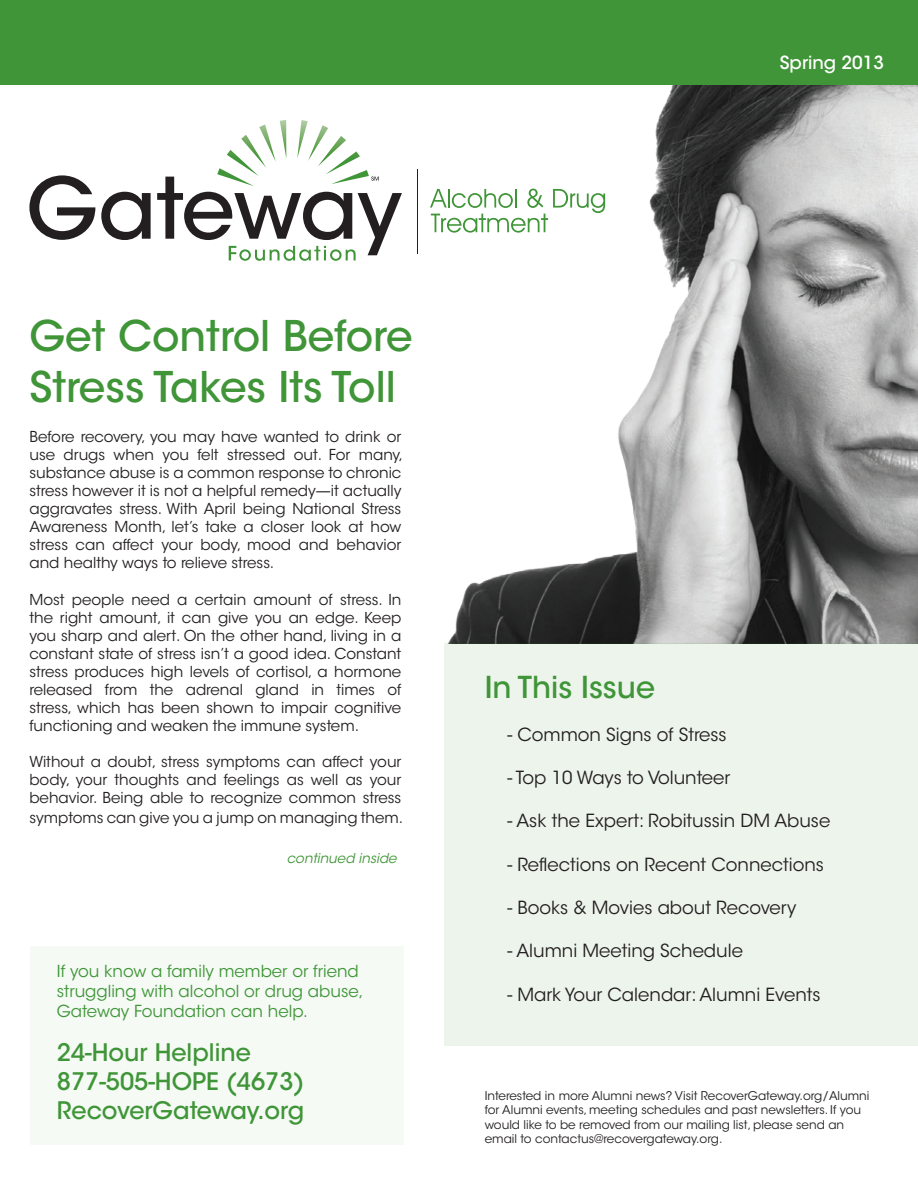
<style>
.page{position:relative;width:918px;height:1188px;background:#fff}
.page>*{position:absolute;margin:0;border:0;box-sizing:border-box;transform-origin:0 0}
.t1{font:500 42px/50.4px "ITC Avant Garde Std";color:#3f9537}
.t2{font:500 30px "ITC Avant Garde Std";color:#3f9537}
.t3{font:500 24px/28.8px "ITC Avant Garde Std";color:#3f9537}
.t4{font:18px "ITC Avant Garde Std";color:#231f20}
.t5{font:500 18px "ITC Avant Garde Std";color:#fff}
.t6{font:16.5px/19.8px "ITC Avant Garde Std";color:#3f9537}
.t7{font:15px/18px "ITC Avant Garde Std";color:#231f20;text-align:justify}
.t8{font:italic 13.5px "ITC Avant Garde Std";color:#3f9537}
.t9{font:12px/14.4px "ITC Avant Garde Std";color:#231f20}
</style>
<div class="page">
<img style="left:29px;top:84px;width:889px;height:559px">
<div style="left:30px;top:946px;width:374px;height:198px;background:#f5faf5"></div>
<div style="left:444px;top:643px;width:474px;height:403px;background:#ecf4eb"></div>
<div style="left:0;top:0;width:918px;height:84px;background:#3f9537"></div>
<svg style="left:29px;top:175px;width:66px;height:65px"></svg>
<svg style="left:101px;top:192px;width:50px;height:48px"></svg>
<svg style="left:430px;top:189px;width:175px;height:44px"></svg>
<hr style="left:417px;top:169px;width:1px;height:85px;background:#231f20">
<svg style="left:157px;top:120px;width:245px;height:141px"></svg>
<p class="t5" style="left:780px;top:51px;width:106px">Spring 2013</p>
<h1 class="t1" style="left:29px;top:311px;width:385px">Get Control Before<br>Stress Takes Its Toll</h1>
<p class="t7" style="left:29px;top:428px;width:375px">Before recovery, you may have wanted to drink or use drugs when you felt stressed out. For many, substance abuse is a common response to chronic stress however it is not a helpful remedy—it actually aggravates stress. With April being National Stress Awareness Month, let’s take a closer look at how stress can affect your body, mood and behavior and healthy ways to relieve stress.</p>
<p class="t7" style="left:29px;top:591px;width:373px">Most people need a certain amount of stress. In the right amount, it can give you an edge. Keep you sharp and alert. On the other hand, living in a constant state of stress isn’t a good idea. Constant stress produces high levels of cortisol, a hormone released from the adrenal gland in times of stress, which has been shown to impair cognitive functioning and weaken the immune system.</p>
<p class="t7" style="left:29px;top:753px;width:373px">Without a doubt, stress symptoms can affect your body, your thoughts and feelings as well as your behavior. Being able to recognize common stress</p>
<p class="t7" style="left:29px;top:809px;width:375px">symptoms can give you a jump on managing them.</p>
<p class="t8" style="left:287px;top:850px;width:111px">continued inside</p>
<p class="t6" style="left:57px;top:962px;width:308px">If you know a family member or friend struggling with alcohol or drug abuse,<br>Gateway Foundation can help.</p>
<h3 class="t3" style="left:57px;top:1038px;width:249px">24-Hour Helpline<br>877-505-HOPE (4673)<br>RecoverGateway.org</h3>
<h2 class="t2" style="left:485px;top:668px;width:172px">In This Issue</h2>
<p class="t4" style="left:507px;top:723px;width:221px">- Common Signs of Stress</p>
<p class="t4" style="left:507px;top:767px;width:224px">- Top 10 Ways to Volunteer</p>
<p class="t4" style="left:507px;top:810px;width:325px">- Ask the Expert: Robitussin DM Abuse</p>
<p class="t4" style="left:507px;top:853px;width:318px">- Reflections on Recent Connections</p>
<p class="t4" style="left:507px;top:897px;width:290px">- Books &amp; Movies about Recovery</p>
<p class="t4" style="left:507px;top:940px;width:237px">- Alumni Meeting Schedule</p>
<p class="t4" style="left:507px;top:983px;width:315px">- Mark Your Calendar: Alumni Events</p>
<p class="t9" style="left:485px;top:1089px;width:386px">Interested in more Alumni news? Visit RecoverGateway.org/Alumni for Alumni events, meeting schedules and past newsletters. If you would like to be removed from our mailing list, please send an email to contactus@recovergateway.org.</p>
</div>
